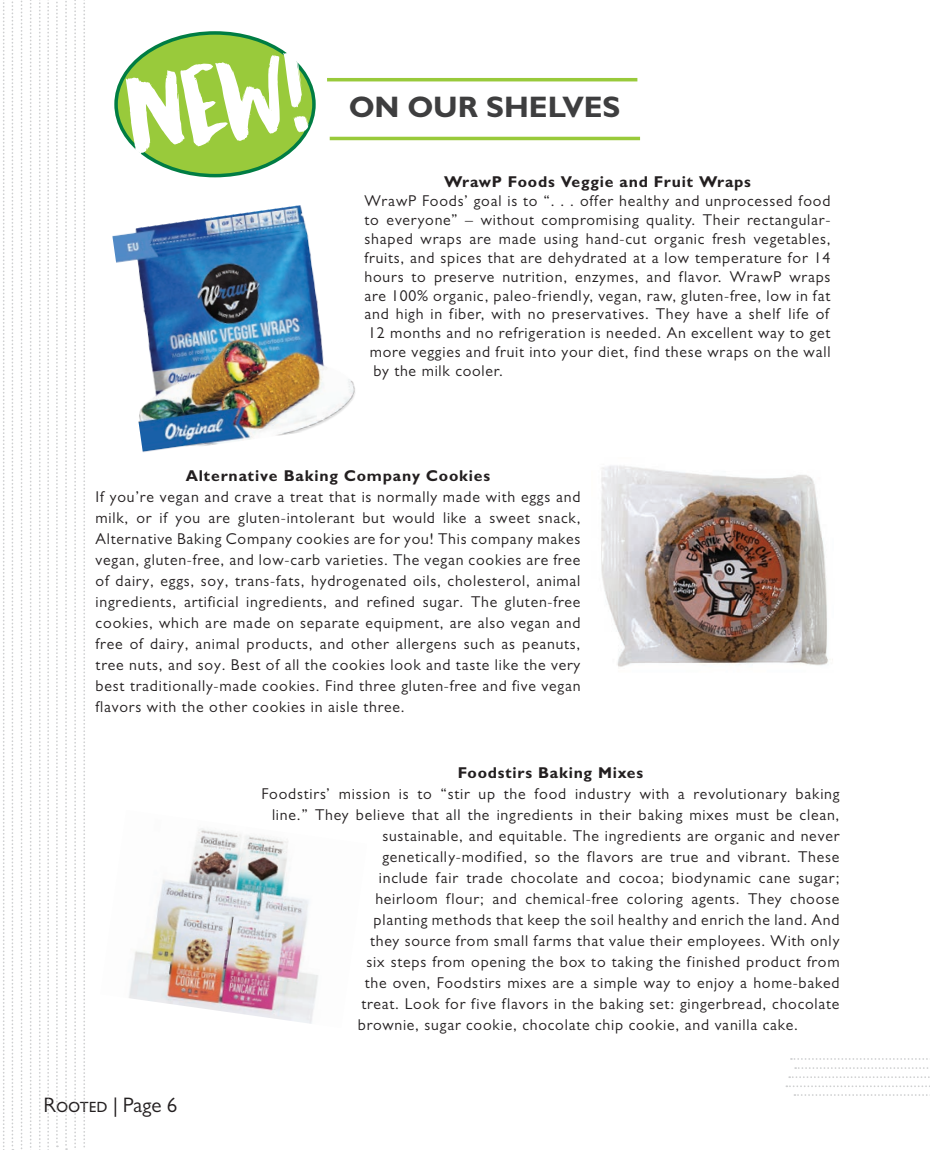
<style>
.page{position:relative;width:930px;height:1150px;background:#fff}
.page>*{position:absolute;margin:0;border:0;box-sizing:border-box;transform-origin:0 0}
.t1{font:115.5px "DK Mandarin Whispers";color:#fff}
.t2{font:700 29.75px "Gill Sans MT Pro";color:#3e3e3f}
.t3{font:21px "Gill Sans MT Pro";color:#231f20}
.t4{font:15.75px/21px "Gill Sans MT Pro";letter-spacing:.05em;color:#231f20;text-align:justify}
.t5{font:700 15.75px "Gill Sans MT Pro";letter-spacing:.05em;color:#231f20}
</style>
<div class="page">
<div style="left:116px;top:33px;width:198px;height:143px;background:#99ca3b;border-radius:50%"></div>
<div style="left:114px;top:31px;width:201px;height:146px;border:4px solid #007d43;border-radius:50%"></div>
<hr style="left:327px;top:78px;width:310px;height:3px;background:#99ca3b">
<hr style="left:329px;top:137px;width:311px;height:3px;background:#99ca3b">
<svg style="left:3px;top:2px;width:2px;height:1148px"></svg>
<svg style="left:12px;top:1px;width:1px;height:1149px"></svg>
<svg style="left:21px;top:0;width:2px;height:1149px"></svg>
<svg style="left:30px;top:0;width:2px;height:1148px"></svg>
<svg style="left:39px;top:0;width:2px;height:1150px"></svg>
<svg style="left:47px;top:0;width:2px;height:1150px"></svg>
<svg style="left:56px;top:2px;width:2px;height:1145px"></svg>
<svg style="left:65px;top:1px;width:2px;height:1149px"></svg>
<svg style="left:74px;top:0;width:2px;height:1148px"></svg>
<svg style="left:83px;top:0;width:2px;height:1148px"></svg>
<svg style="left:794px;top:1094px;width:136px;height:2px"></svg>
<svg style="left:786px;top:1085px;width:144px;height:2px"></svg>
<svg style="left:789px;top:1076px;width:141px;height:2px"></svg>
<svg style="left:794px;top:1067px;width:134px;height:2px"></svg>
<svg style="left:790px;top:1058px;width:138px;height:2px"></svg>
<img style="left:112px;top:205px;width:243px;height:248px">
<img style="left:601px;top:465px;width:232px;height:202px">
<img style="left:129px;top:828px;width:189px;height:196px">
<h1 class="t1" style="left:118px;top:48px;width:182px;rotate:-8deg">New!</h1>
<h2 class="t2" style="left:349px;top:89px;width:273px">ON OUR SHELVES</h2>
<p class="t5" style="left:444px;top:172px;width:308px">WrawP Foods Veggie and Fruit Wraps</p>
<p class="t4" style="left:364px;top:190px;width:467px">WrawP Foods’ goal is to “. . . offer healthy and unprocessed food</p>
<p class="t4" style="left:364px;top:209px;width:467px">to everyone” – without compromising quality. Their rectangular-</p>
<p class="t4" style="left:364px;top:228px;width:467px">shaped wraps are made using hand-cut organic fresh vegetables,</p>
<p class="t4" style="left:364px;top:247px;width:467px">fruits, and spices that are dehydrated at a low temperature for 14</p>
<p class="t4" style="left:364px;top:266px;width:467px">hours to preserve nutrition, enzymes, and flavor. WrawP wraps</p>
<p class="t4" style="left:364px;top:285px;width:467px">are 100% organic, paleo-friendly, vegan, raw, gluten-free, low in fat</p>
<p class="t4" style="left:364px;top:303px;width:465px">and high in fiber, with no preservatives. They have a shelf life of</p>
<p class="t4" style="left:368px;top:322px;width:464px">12 months and no refrigeration is needed. An excellent way to get</p>
<p class="t4" style="left:370px;top:341px;width:462px">more veggies and fruit into your diet, find these wraps on the wall</p>
<p class="t4" style="left:373px;top:360px;width:131px">by the milk cooler.</p>
<p class="t5" style="left:186px;top:466px;width:306px">Alternative Baking Company Cookies</p>
<p class="t4" style="left:96px;top:486px;width:486px">If you’re vegan and crave a treat that is normally made with eggs and milk, or if you are gluten-intolerant but would like a sweet snack, Alternative Baking Company cookies are for you! This company makes vegan, gluten-free, and low-carb varieties. The vegan cookies are free of dairy, eggs, soy, trans-fats, hydrogenated oils, cholesterol, animal ingredients, artificial ingredients, and refined sugar. The gluten-free cookies, which are made on separate equipment, are also vegan and free of dairy, animal products, and other allergens such as peanuts, tree nuts, and soy. Best of all the cookies look and taste like the very best traditionally-made cookies. Find three gluten-free and five vegan flavors with the other cookies in aisle three.</p>
<h3 class="t3" style="left:44px;top:1093px;width:135px">Rooted | Page 6</h3>
<p class="t5" style="left:457px;top:763px;width:187px">Foodstirs Baking Mixes</p>
<p class="t4" style="left:261px;top:783px;width:579px">Foodstirs’ mission is to “stir up the food industry with a revolutionary baking</p>
<p class="t4" style="left:272px;top:804px;width:568px">line.” They believe that all the ingredients in their baking mixes must be clean,</p>
<p class="t4" style="left:382px;top:825px;width:458px">sustainable, and equitable. The ingredients are organic and never</p>
<p class="t4" style="left:382px;top:846px;width:458px">genetically-modified, so the flavors are true and vibrant. These</p>
<p class="t4" style="left:379px;top:867px;width:462px">include fair trade chocolate and cocoa; biodynamic cane sugar;</p>
<p class="t4" style="left:375px;top:888px;width:465px">heirloom flour; and chemical-free coloring agents. They choose</p>
<p class="t4" style="left:373px;top:909px;width:467px">planting methods that keep the soil healthy and enrich the land. And</p>
<p class="t4" style="left:370px;top:930px;width:471px">they source from small farms that value their employees. With only</p>
<p class="t4" style="left:366px;top:951px;width:474px">six steps from opening the box to taking the finished product from</p>
<p class="t4" style="left:365px;top:972px;width:476px">the oven, Foodstirs mixes are a simple way to enjoy a home-baked</p>
<p class="t4" style="left:361px;top:993px;width:479px">treat. Look for five flavors in the baking set: gingerbread, chocolate</p>
<p class="t4" style="left:358px;top:1014px;width:441px">brownie, sugar cookie, chocolate chip cookie, and vanilla cake.</p>
</div>
